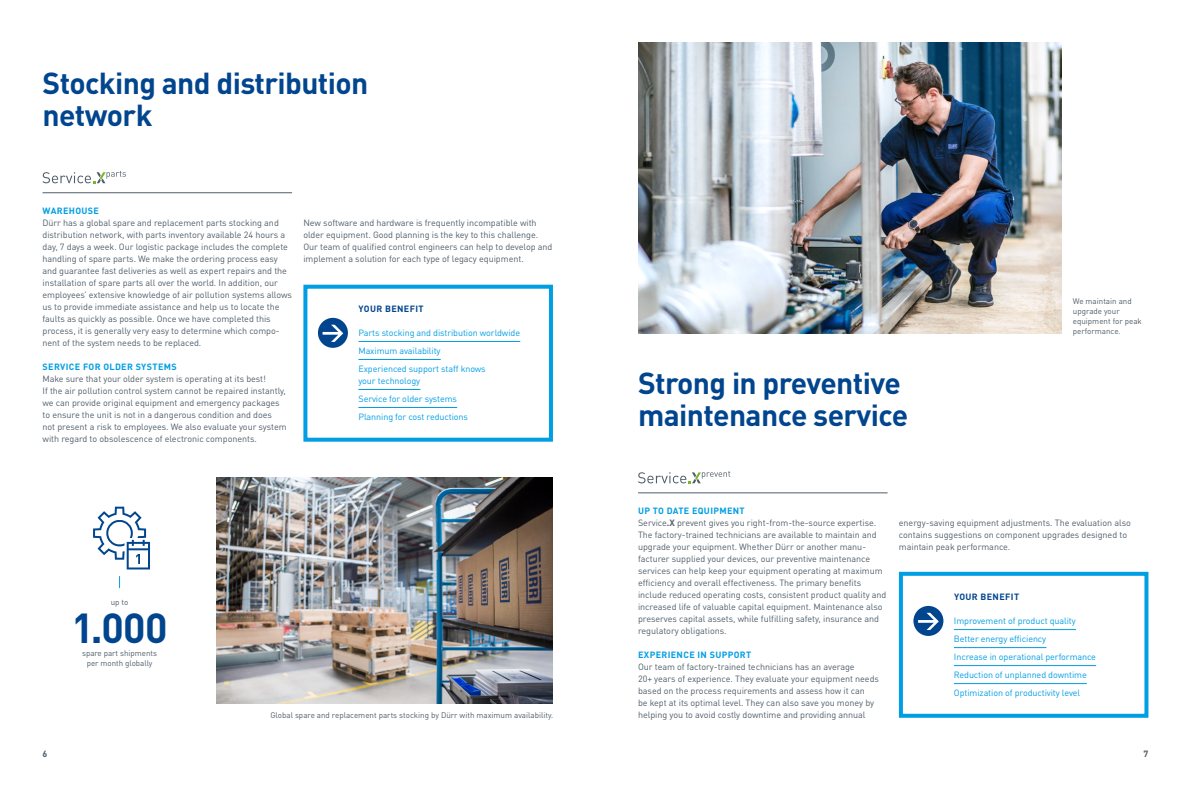
<style>
.page{position:relative;width:1191px;height:794px;background:#fff}
.page>*{position:absolute;margin:0;border:0;box-sizing:border-box;transform-origin:0 0}
.t1{font:700 41.4px "DIN Pro";color:#00458e}
.t2{font:700 30px/32px "DIN Pro";letter-spacing:-.02em;color:#00458e}
.t3{font:9px/12px "DIN Pro";letter-spacing:-.005em;color:#505e6a}
.t4{font:9px/18px "DIN Pro";letter-spacing:-.01em;color:#009ee3}
.t5{font:700 9px "DIN Pro";letter-spacing:.04em;color:#009ee3}
.t6{font:700 9px "DIN Pro";letter-spacing:.04em;color:#00458e}
.t7{font:700 9px "DIN Pro";color:#505e6a}
.t8{font:8px/10px "DIN Pro";color:#505e6a}
.s1{font-weight:700;color:#009ee3}
.s2{font-weight:700}
</style>
<div class="page">
<img style="left:216px;top:478px;width:337px;height:225px">
<img style="left:638px;top:43px;width:423px;height:291px">
<svg style="left:93px;top:506px;width:57px;height:63px"></svg>
<hr style="left:43px;top:193px;width:249px;height:1px;background:#505e6a">
<hr style="left:638px;top:493px;width:249px;height:1px;background:#505e6a">
<hr style="left:954px;top:629px;width:122px;height:1px;background:#009ee3">
<hr style="left:954px;top:647px;width:92px;height:1px;background:#009ee3">
<hr style="left:954px;top:665px;width:142px;height:1px;background:#009ee3">
<hr style="left:954px;top:683px;width:132px;height:1px;background:#009ee3">
<div style="left:899px;top:572px;width:249px;height:146px;border:4px solid #009ee3"></div>
<div style="left:913px;top:606px;width:30px;height:30px;background:#00458e;border-radius:50%"></div>
<svg style="left:918px;top:613px;width:20px;height:17px"></svg>
<hr style="left:358px;top:341px;width:162px;height:1px;background:#009ee3">
<hr style="left:358px;top:359px;width:83px;height:1px;background:#009ee3">
<hr style="left:358px;top:389px;width:62px;height:1px;background:#009ee3">
<hr style="left:358px;top:407px;width:99px;height:1px;background:#009ee3">
<div style="left:303px;top:285px;width:250px;height:157px;border:4px solid #009ee3"></div>
<div style="left:318px;top:318px;width:30px;height:30px;background:#00458e;border-radius:50%"></div>
<svg style="left:322px;top:325px;width:21px;height:17px"></svg>
<svg style="left:119px;top:576px;width:1px;height:12px"></svg>
<svg style="left:43px;top:171px;width:83px;height:12px"></svg>
<svg style="left:638px;top:471px;width:92px;height:12px"></svg>
<h2 class="t2" style="left:43px;top:63px;width:327px">Stocking and distribution network</h2>
<p class="t5" style="left:43px;top:203px;width:58px">WAREHOUSE</p>
<p class="t3" style="left:43px;top:215px;width:251px">Dürr has a global spare and replacement parts stocking and distribution network, with parts inventory available 24 hours a day, 7 days a week. Our logistic package includes the complete handling of spare parts. We make the ordering process easy and guarantee fast deliveries as well as expert repairs and the installation of spare parts all over the world. In addition, our employees’ extensive knowledge of air pollution systems allows us to provide immediate assistance and help us to locate the faults as quickly as possible. Once we have completed this process, it is generally very easy to determine which compo&shy;nent of the system needs to be replaced.</p>
<p class="t5" style="left:43px;top:359px;width:136px">SERVICE FOR OLDER SYSTEMS</p>
<p class="t3" style="left:43px;top:371px;width:246px">Make sure that your older system is operating at its best!<br>If the air pollution control system cannot be repaired instantly, we can provide original equipment and emergency packages to ensure the unit is not in a dangerous condition and does not present a risk to employees. We also evaluate your system with regard to obsolescence of electronic components.</p>
<p class="t3" style="left:303px;top:215px;width:250px">New software and hardware is frequently incompatible with older equipment. Good planning is the key to this challenge.<br>Our team of qualified control engineers can help to develop and implement a solution for each type of legacy equipment.</p>
<p class="t6" style="left:358px;top:301px;width:67px">YOUR BENEFIT</p>
<p class="t4" style="left:358px;top:322px;width:163px">Parts stocking and distribution worldwide<br>Maximum availability<br>Experienced support staff knows</p>
<p class="t4" style="left:358px;top:370px;width:111px">your technology<br>Service for older systems<br>Planning for cost reductions</p>
<p class="t8" style="left:111px;top:596px;width:19px">up to</p>
<h1 class="t1" style="left:72px;top:594px;width:98px">1.000</h1>
<p class="t8" style="left:82px;top:648px;width:76px;line-height:9.5px;text-align:center">spare part shipments per month globally</p>
<p class="t8" style="left:270px;top:709px;width:284px">Global spare and replacement parts stocking by Dürr with maximum availability.</p>
<h2 class="t2" style="left:638px;top:363px;width:272px">Strong in preventive maintenance service</h2>
<p class="t8" style="left:1072px;top:295px;width:70px">We maintain and upgrade your equipment for peak performance.</p>
<p class="t3" style="left:638px;top:503px;width:250px"><span class="s1">UP TO DATE EQUIPMENT<br></span>Service<span class="s2">.X</span> prevent gives you right-from-the-source expertise.<br>The factory-trained technicians are available to maintain and upgrade your equipment. Whether Dürr or another manu&shy;facturer supplied your devices, our preventive maintenance services can help keep your equipment operating at maximum efficiency and overall effectiveness. The primary benefits include reduced operating costs, consistent product quality and increased life of valuable capital equipment. Maintenance also preserves capital assets, while fulfilling safety, insurance and regulatory obligations.</p>
<p class="t5" style="left:638px;top:647px;width:115px">EXPERIENCE IN SUPPORT</p>
<p class="t3" style="left:638px;top:659px;width:242px">Our team of factory-trained technicians has an average<br>20+ years of experience. They evaluate your equipment needs based on the process requirements and assess how it can<br>be kept at its optimal level. They can also save you money by helping you to avoid costly downtime and providing annual</p>
<p class="t3" style="left:899px;top:515px;width:233px">energy-saving equipment adjustments. The evaluation also contains suggestions on component upgrades designed to maintain peak performance.</p>
<p class="t6" style="left:954px;top:589px;width:67px">YOUR BENEFIT</p>
<p class="t4" style="left:954px;top:610px;width:144px">Improvement of product quality Better energy efficiency<br>Increase in operational performance Reduction of unplanned downtime Optimization of productivity level</p>
<p class="t7" style="left:43px;top:746px;width:6px">6</p>
<p class="t7" style="left:1143px;top:746px;width:6px">7</p>
</div>
